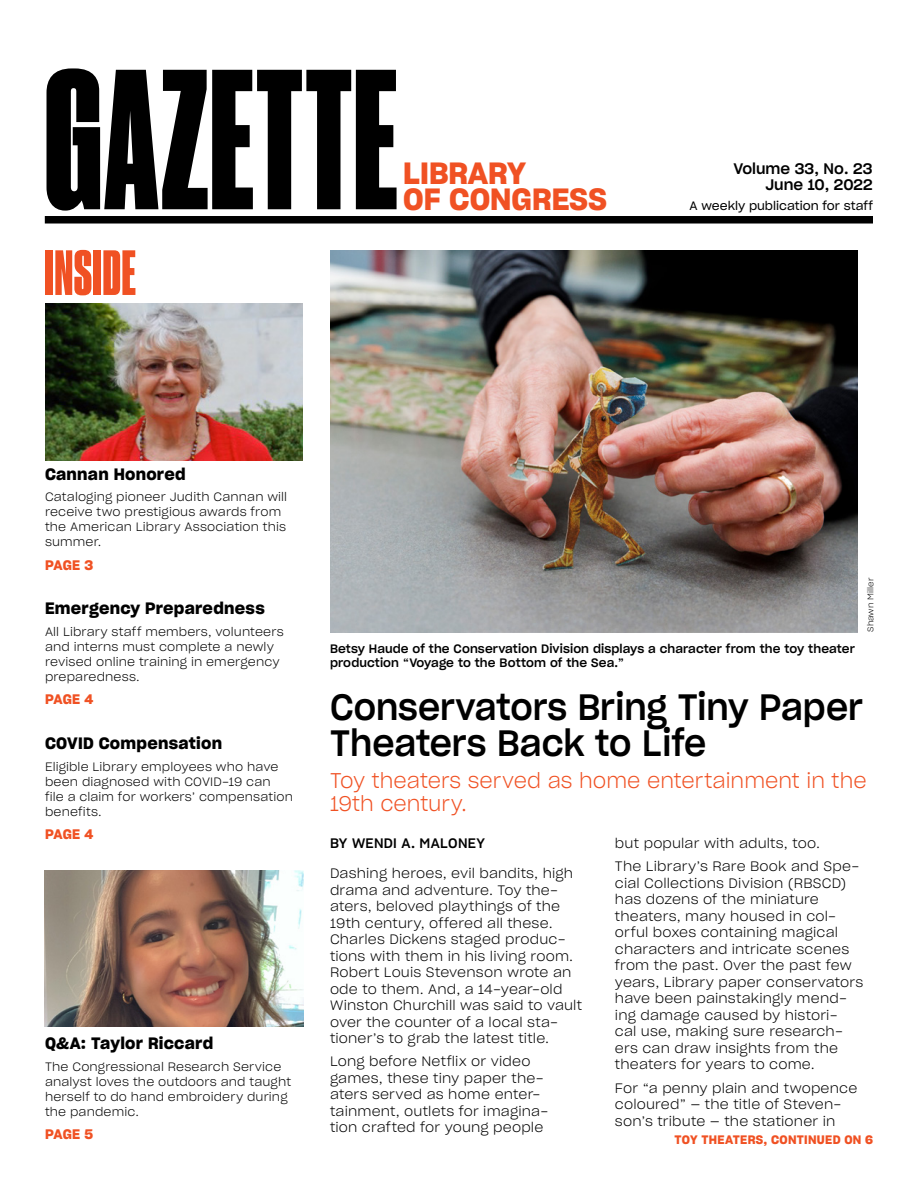
<style>
.page{position:relative;width:918px;height:1188px;background:#fff}
.page>*{position:absolute;margin:0;border:0;box-sizing:border-box;transform-origin:0 0}
.t1{font:187.5px "Druk Cond Super";letter-spacing:.01em;color:#000}
.Inside_large_header{font:60px "Druk Cond Super";letter-spacing:.02em;color:#f05123}
.HEADLINE-_24{font:36px/36px "Sharp Grotesk Medium 20";color:#000;scale:.95 1}
.t2{font:30px/25.5px "Sharp Grotesk Sm Bold 20";color:#f05123}
.Teaser{font:21px/23.2px "Sharp Grotesk Light 20";color:#f05123;scale:.95 1}
.Inside_headline{font:16.2px "Sharp Grotesk Sm Bold 20";letter-spacing:.015em;color:#000}
.t3{font:15px/16.5px "Sharp Grotesk Medium 20";color:#000;text-align:right}
.Text{font:13.5px/16.5px "Sharp Grotesk Light 20";letter-spacing:.01em;color:#000}
.Inside_page_numbers{font:13.5px "Sharp Grotesk Sm Bold 20";letter-spacing:.01em;color:#f05123}
.Byline{font:13.5px "Sharp Grotesk Medium 20";letter-spacing:.02em;color:#000}
.Inside_text{font:12px/15px "Sharp Grotesk Light 20";letter-spacing:.01em;color:#000}
.PHOTO_caption{font:12px/14.7px "Sharp Grotesk Medium 20";letter-spacing:.01em;color:#000}
.t4{font:12px "Sharp Grotesk Book 20";color:#000}
.Continued_on{font:12px "Sharp Grotesk Sm Bold 20";letter-spacing:.025em;color:#f05123}
.PHOTO_credit_on_side{font:8.25px "Sharp Grotesk Light 20";color:#000}
</style>
<div class="page">
<div style="left:45px;top:216px;width:828px;height:8px;background:#000"></div>
<img style="left:330px;top:251px;width:528px;height:382px">
<img style="left:45px;top:304px;width:258px;height:156px">
<img style="left:45px;top:870px;width:258px;height:157px">
<h1 class="t1" style="left:45px;top:25px;width:355px">GAZETTE</h1>
<h3 class="t2" style="left:403px;top:160px;width:205px">LIBRARY<br>OF CONGRESS</h3>
<p class="Inside_large_header" style="left:45px;top:236px;width:92px">INSIDE</p>
<p class="t3" style="left:734px;top:160px;width:141px">Volume 33, No. 23<br>June 10, 2022</p>
<p class="t4" style="left:689px;top:196px;width:185px">A weekly publication for staff</p>
<p class="Inside_headline" style="left:45px;top:461px;width:142px">Cannan Honored</p>
<p class="Inside_text" style="left:45px;top:489px;width:244px">Cataloging pioneer Judith Cannan will receive two prestigious awards from the American Library Association this summer.</p>
<p class="Inside_page_numbers" style="left:45px;top:554px;width:50px">PAGE 3</p>
<p class="Inside_headline" style="left:45px;top:596px;width:221px">Emergency Preparedness</p>
<p class="Inside_text" style="left:45px;top:624px;width:240px">All Library staff members, volunteers and interns must complete a newly revised online training in emergency preparedness.</p>
<p class="Inside_page_numbers" style="left:45px;top:689px;width:50px">PAGE 4</p>
<p class="Inside_headline" style="left:45px;top:730px;width:179px">COVID Compensation</p>
<p class="Inside_text" style="left:45px;top:759px;width:250px">Eligible Library employees who have been diagnosed with COVID-19 can<br>file a claim for workers’ compensation benefits.</p>
<p class="Inside_page_numbers" style="left:45px;top:823px;width:50px">PAGE 4</p>
<p class="Inside_headline" style="left:45px;top:1030px;width:170px">Q&amp;A: Taylor Riccard</p>
<p class="Inside_text" style="left:45px;top:1058px;width:248px">The Congressional Research Service analyst loves the outdoors and taught herself to do hand embroidery during the pandemic.</p>
<p class="Inside_page_numbers" style="left:45px;top:1123px;width:50px">PAGE 5</p>
<p class="PHOTO_caption" style="left:330px;top:640px;width:526px">Betsy Haude of the Conservation Division displays a character from the toy theater production “Voyage to the Bottom of the Sea.”</p>
<p class="PHOTO_credit_on_side" style="left:864px;top:632px;width:56px;rotate:-90deg">Shawn Miller</p>
<p class="HEADLINE-_24" style="left:330px;top:688px;width:562px">Conservators Bring Tiny Paper<br>Theaters Back to Life</p>
<p class="Teaser" style="left:330px;top:768px;width:566px">Toy theaters served as home entertainment in the<br>19th century.</p>
<p class="Byline" style="left:330px;top:832px;width:157px">BY WENDI A. MALONEY</p>
<p class="Text" style="left:330px;top:865px;width:254px">Dashing heroes, evil bandits, high drama and adventure. Toy the&shy;aters, beloved playthings of the<br>19th century, offered all these.<br>Charles Dickens staged produc&shy;tions with them in his living room.<br>Robert Louis Stevenson wrote an ode to them. And, a 14-year-old<br>Winston Churchill was said to vault over the counter of a local sta&shy;tioner’s to grab the latest title.</p>
<p class="Text" style="left:330px;top:1053px;width:220px">Long before Netflix or video games, these tiny paper the&shy;aters served as home enter&shy;tainment, outlets for imagina&shy;tion crafted for young people</p>
<p class="Text" style="left:615px;top:835px;width:207px">but popular with adults, too.</p>
<p class="Text" style="left:615px;top:858px;width:250px">The Library’s Rare Book and Spe&shy;cial Collections Division (RBSCD) has dozens of the miniature theaters, many housed in col&shy;orful boxes containing magical characters and intricate scenes from the past. Over the past few years, Library paper conservators have been painstakingly mend&shy;ing damage caused by histori-<br>cal use, making sure research&shy;ers can draw insights from the theaters for years to come.</p>
<p class="Text" style="left:615px;top:1079px;width:244px">For “a penny plain and twopence coloured” — the title of Steven&shy;son’s tribute — the stationer in</p>
<p class="Continued_on" style="left:675px;top:1130px;width:200px">TOY THEATERS, CONTINUED ON 6</p>
</div>
